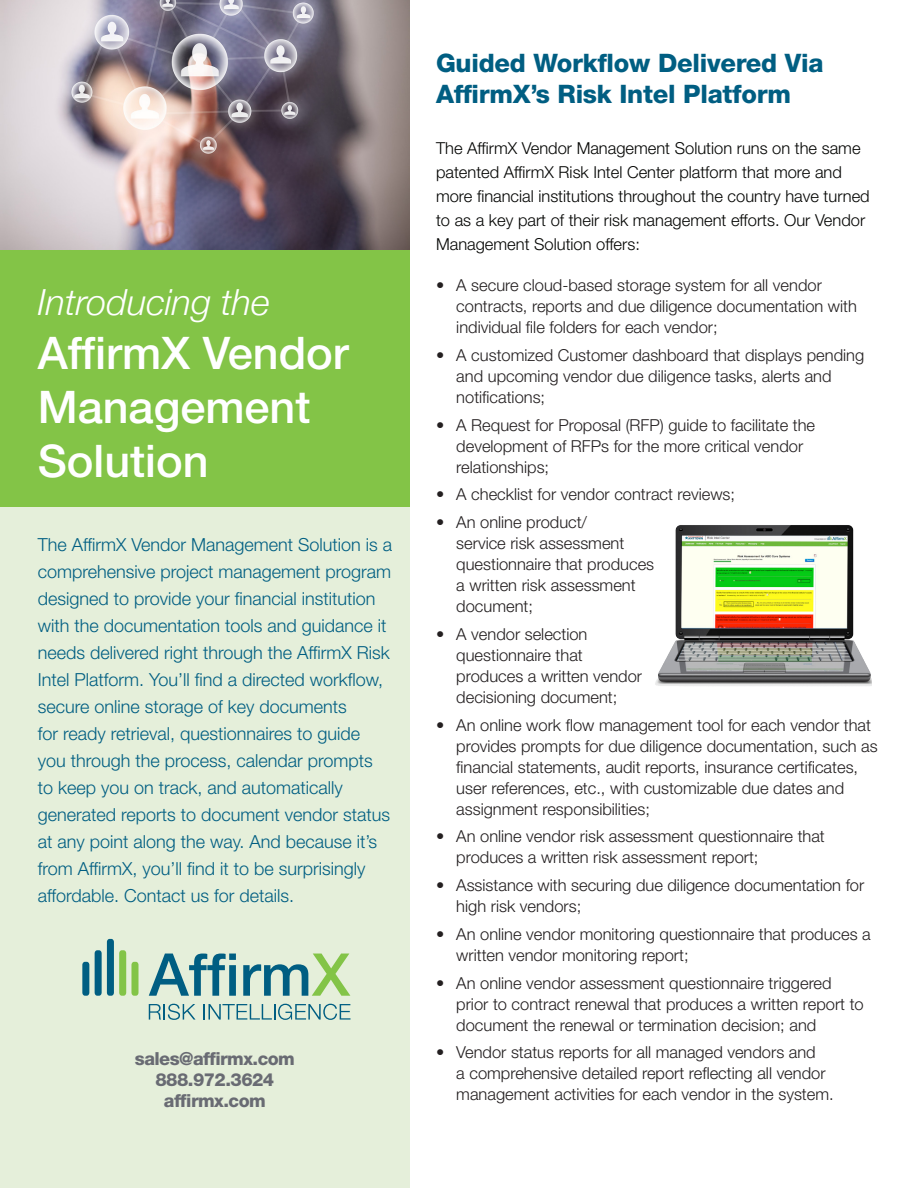
<style>
.page{position:relative;width:918px;height:1188px;background:#fff}
.page>*{position:absolute;margin:0;border:0;box-sizing:border-box;transform-origin:0 0}
.Product_Name{font:500 45px/54px "Helvetica Neue LT Std";color:#fff}
.Product_Name-2{font:italic 300 36px "Helvetica Neue";color:#fff}
.Blue_Subhead{font:800 25.5px/30.6px "Helvetica Neue LT Std";letter-spacing:-.01em;color:#005e82}
.Blue_Subhead-2{font:300 18px/27px "Helvetica Neue LT Std";color:#005e82}
.Body_Copy{font:800 18px/21px "Helvetica Neue LT Std";letter-spacing:-.03em;color:#696b73;text-align:center}
.t1{font:300 16.5px/21px "Helvetica Neue LT Std";color:#231f20}
.Body_Copy-2{font:300 16.5px/24px "Helvetica Neue LT Std";color:#040503}
</style>
<div class="page">
<img style="left:0;top:0;width:409px;height:251px">
<div style="left:0;top:336px;width:409px;height:852px;background:#e5efda"></div>
<div style="left:0;top:251px;width:409px;height:256px;background:#83c447"></div>
<svg style="left:149px;top:954px;width:87px;height:42px"></svg>
<svg style="left:243px;top:954px;width:107px;height:42px"></svg>
<div style="left:82px;top:962px;width:7px;height:34px;background:#005e82;border-radius:3px"></div>
<div style="left:95px;top:950px;width:7px;height:46px;background:#005e82;border-radius:3px"></div>
<div style="left:107px;top:939px;width:7px;height:57px;background:#005e82;border-radius:3px"></div>
<div style="left:119px;top:950px;width:7px;height:46px;background:#83c447;border-radius:3px"></div>
<div style="left:131px;top:962px;width:8px;height:34px;background:#83c447;border-radius:3px"></div>
<svg style="left:149px;top:1004px;width:47px;height:16px"></svg>
<svg style="left:204px;top:1004px;width:146px;height:16px"></svg>
<img style="left:655px;top:525px;width:216px;height:161px">
<p class="Product_Name-2" style="left:38px;top:274px;width:234px">Introducing the</p>
<p class="Product_Name" style="left:38px;top:325px;width:312px">AffirmX Vendor<br>Management</p>
<p class="Product_Name" style="left:38px;top:433px;width:172px">Solution</p>
<p class="Blue_Subhead-2" style="left:38px;top:530px;width:356px">The AffirmX Vendor Management Solution is a comprehensive project management program designed to provide your financial institution with the documentation tools and guidance it needs delivered right through the AffirmX Risk Intel Platform. You’ll find a directed workflow, secure online storage of key documents<br>for ready retrieval, questionnaires to guide you through the process, calendar prompts to keep you on track, and automatically generated reports to document vendor status at any point along the way. And because it’s from AffirmX, you’ll find it to be surprisingly affordable. Contact us for details.</p>
<p class="Body_Copy" style="left:135px;top:1048px;width:162px">sales@affirmx.com<br>888.972.3624 affirmx.com</p>
<p class="Blue_Subhead" style="left:436px;top:48px;width:389px">Guided Workflow Delivered Via<br>AffirmX’s Risk Intel Platform</p>
<p class="Body_Copy-2" style="left:436px;top:136px;width:435px">The AffirmX Vendor Management Solution runs on the same patented AffirmX Risk Intel Center platform that more and more financial institutions throughout the country have turned to as a key part of their risk management efforts. Our Vendor Management Solution offers:</p>
<p class="t1" style="left:456px;top:274px;width:402px;text-indent:-20px">• A secure cloud-based storage system for all vendor contracts, reports and due diligence documentation with individual file folders for each vendor;</p>
<p class="t1" style="left:456px;top:344px;width:409px;text-indent:-20px">• A customized Customer dashboard that displays pending and upcoming vendor due diligence tasks, alerts and notifications;</p>
<p class="t1" style="left:456px;top:414px;width:360px;text-indent:-20px">• A Request for Proposal (RFP) guide to facilitate the development of RFPs for the more critical vendor relationships;</p>
<p class="t1" style="left:436px;top:484px;width:301px">• A checklist for vendor contract reviews;</p>
<p class="t1" style="left:456px;top:511px;width:199px;text-indent:-20px">• An online product/<br>service risk assessment questionnaire that produces a written risk assessment document;</p>
<p class="t1" style="left:456px;top:623px;width:187px;text-indent:-20px">• A vendor selection questionnaire that produces a written vendor decisioning document;</p>
<p class="t1" style="left:456px;top:714px;width:423px;text-indent:-20px">• An online work flow management tool for each vendor that provides prompts for due diligence documentation, such as financial statements, audit reports, insurance certificates, user references, etc., with customizable due dates and assignment responsibilities;</p>
<p class="t1" style="left:456px;top:826px;width:370px;text-indent:-20px">• An online vendor risk assessment questionnaire that produces a written risk assessment report;</p>
<p class="t1" style="left:456px;top:874px;width:409px;text-indent:-20px">• Assistance with securing due diligence documentation for high risk vendors;</p>
<p class="t1" style="left:456px;top:923px;width:416px;text-indent:-20px">• An online vendor monitoring questionnaire that produces a written vendor monitoring report;</p>
<p class="t1" style="left:456px;top:972px;width:409px;text-indent:-20px">• An online vendor assessment questionnaire triggered prior to contract renewal that produces a written report to document the renewal or termination decision; and</p>
<p class="t1" style="left:456px;top:1042px;width:379px;text-indent:-20px">• Vendor status reports for all managed vendors and<br>a comprehensive detailed report reflecting all vendor management activities for each vendor in the system.</p>
</div>
